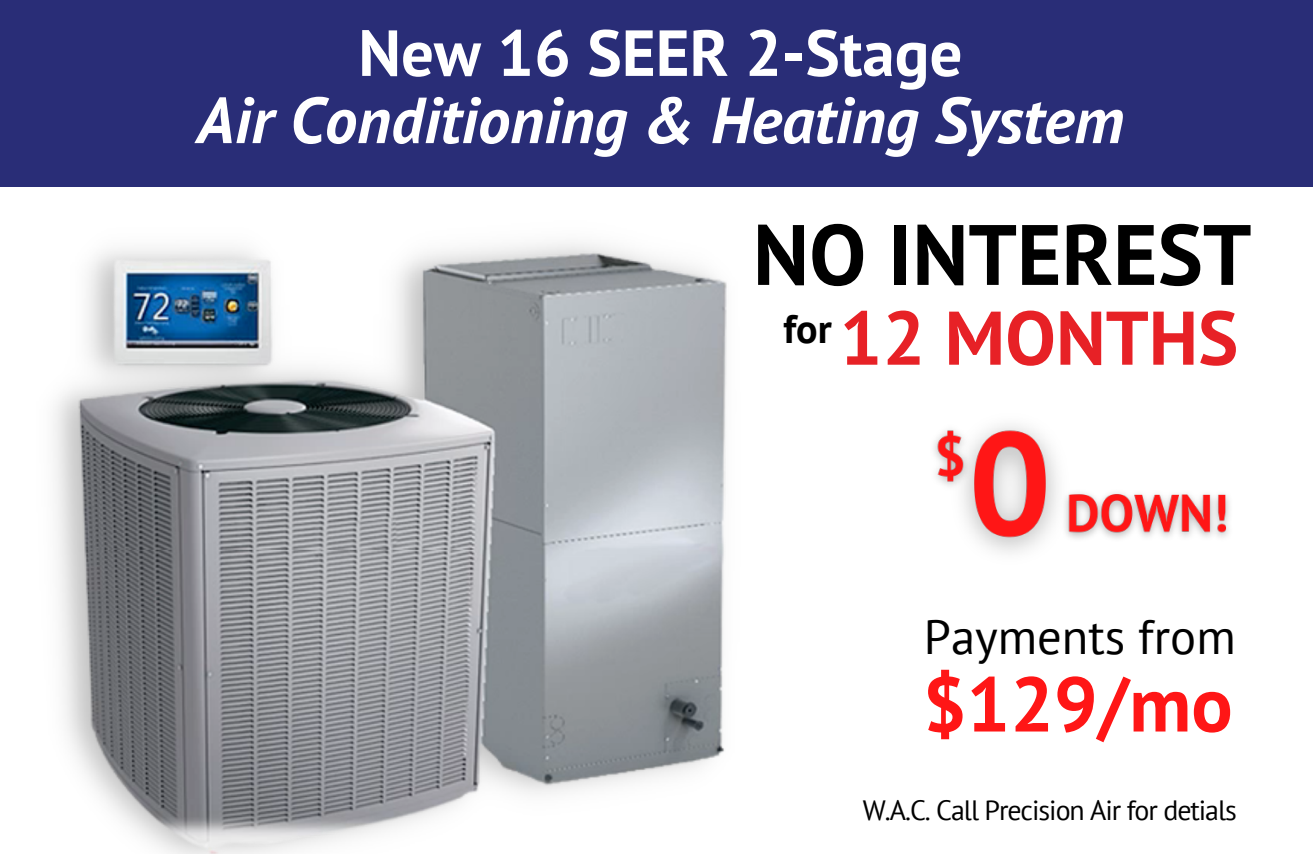
<style>
.page{position:relative;width:1313px;height:854px;background:#fff}
.page>*{position:absolute;margin:0;border:0;box-sizing:border-box;transform-origin:0 0}
.t1{font:700 85.4px "PT Sans";color:#000}
.t2{font:700 77px "PT Sans";color:#ff1616}
.t3{font:700 75.6px "PT Sans";color:#e72126}
.t4{font:italic 700 65.1px "PT Sans";color:#fff}
.t5{font:700 65.1px "PT Sans";color:#fff}
.t6{font:48.65px "PT Sans";color:#000}
.t7{font:700 40.25px "PT Sans";color:#000}
.t8{font:28px "PT Sans";letter-spacing:-.035em;color:#000}
</style>
<div class="page">
<div style="left:0;top:0;width:1312px;height:186px;background:#292d77"></div>
<img style="left:53px;top:242px;width:674px;height:611px">
<img style="left:964px;top:425px;width:92px;height:128px">
<img style="left:934px;top:425px;width:46px;height:82px">
<img style="left:1052px;top:467px;width:178px;height:86px">
<p class="t5" style="left:358px;top:10px;width:605px">New 16 SEER 2-Stage</p>
<p class="t4" style="left:197px;top:77px;width:928px">Air Conditioning &amp; Heating System</p>
<p class="t1" style="left:753px;top:198px;width:500px">NO INTEREST</p>
<p class="t3" style="left:839px;top:287px;width:400px">12 MONTHS</p>
<p class="t7" style="left:783px;top:302px;width:50px">for</p>
<p class="t6" style="left:924px;top:604px;width:313px">Payments from</p>
<p class="t2" style="left:922px;top:652px;width:311px">$129/mo</p>
<p class="t8" style="left:863px;top:791px;width:375px">W.A.C. Call Precision Air for detials</p>
</div>
